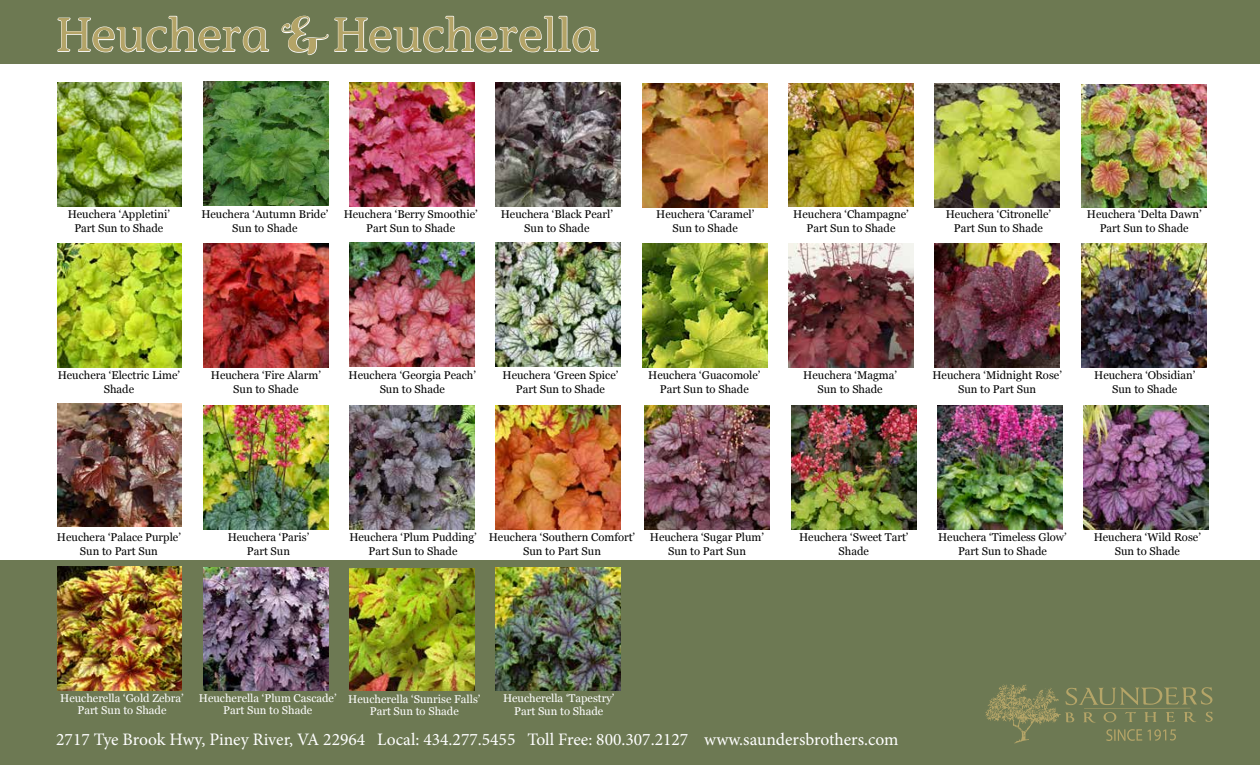
<style>
.page{position:relative;width:1260px;height:765px;background:#fff}
.page>*{position:absolute;margin:0;border:0;box-sizing:border-box;transform-origin:0 0}
.t1{font:500 45px "Stone Inf";color:#b4a467}
.t2{font:17.5px "Minion Pro";color:#fff}
.t3{font:11.25px/13.8px "Georgia";color:#000;text-align:center}
.t4{font:11.25px/12.5px "Georgia";color:#fff;text-align:center}
.s1{font-family:"Hello Script";font-weight:400}
</style>
<div class="page">
<div style="left:0;top:0;width:1260px;height:64px;background:#6d7952"></div>
<svg style="left:57px;top:15px;width:213px;height:38px"></svg>
<svg style="left:281px;top:15px;width:318px;height:41px"></svg>
<img style="left:57px;top:83px;width:125px;height:123px">
<img style="left:204px;top:82px;width:124px;height:123px">
<img style="left:350px;top:83px;width:124px;height:123px">
<img style="left:1082px;top:84px;width:125px;height:124px">
<img style="left:57px;top:244px;width:125px;height:123px">
<img style="left:204px;top:244px;width:124px;height:123px">
<img style="left:496px;top:83px;width:124px;height:123px">
<img style="left:643px;top:244px;width:125px;height:123px">
<img style="left:789px;top:244px;width:125px;height:123px">
<img style="left:935px;top:244px;width:125px;height:123px">
<img style="left:1082px;top:244px;width:125px;height:123px">
<img style="left:350px;top:406px;width:124px;height:123px">
<img style="left:496px;top:406px;width:124px;height:123px">
<img style="left:792px;top:406px;width:124px;height:123px">
<img style="left:1084px;top:406px;width:124px;height:123px">
<img style="left:57px;top:403px;width:125px;height:124px">
<img style="left:204px;top:406px;width:124px;height:123px">
<img style="left:643px;top:84px;width:125px;height:123px">
<img style="left:350px;top:243px;width:124px;height:123px">
<img style="left:789px;top:83px;width:125px;height:124px">
<img style="left:935px;top:84px;width:125px;height:123px">
<img style="left:496px;top:243px;width:124px;height:123px">
<div style="left:0;top:560px;width:1260px;height:205px;background:#6d7953"></div>
<svg style="left:985px;top:684px;width:228px;height:60px"></svg>
<img style="left:938px;top:406px;width:124px;height:123px">
<img style="left:57px;top:567px;width:125px;height:123px">
<img style="left:204px;top:568px;width:124px;height:123px">
<img style="left:350px;top:568px;width:124px;height:123px">
<img style="left:496px;top:568px;width:124px;height:123px">
<img style="left:645px;top:406px;width:125px;height:123px">
<h1 class="t1" style="left:57px;top:6px;width:545px">Heuchera <span class="s1">&amp;</span> Heucherella</h1>
<p class="t3" style="left:68px;top:207px;width:104px">Heuchera ‘Appletini’<br>Part Sun to Shade</p>
<p class="t3" style="left:201px;top:207px;width:129px">Heuchera ‘Autumn Bride’<br>Sun to Shade</p>
<p class="t3" style="left:344px;top:207px;width:136px">Heuchera ‘Berry Smoothie’<br>Part Sun to Shade</p>
<p class="t3" style="left:501px;top:207px;width:114px">Heuchera ‘Black Pearl’<br>Sun to Shade</p>
<p class="t3" style="left:1087px;top:207px;width:116px">Heuchera ‘Delta Dawn’<br>Part Sun to Shade</p>
<p class="t3" style="left:656px;top:207px;width:99px">Heuchera ‘Caramel’<br>Sun to Shade</p>
<p class="t3" style="left:793px;top:207px;width:117px">Heuchera ‘Champagne’<br>Part Sun to Shade</p>
<p class="t3" style="left:946px;top:207px;width:107px">Heuchera ‘Citronelle’<br>Part Sun to Shade</p>
<p class="t3" style="left:58px;top:368px;width:124px">Heuchera ‘Electric Lime’<br>Shade</p>
<p class="t3" style="left:211px;top:368px;width:112px">Heuchera ‘Fire Alarm’<br>Sun to Shade</p>
<p class="t3" style="left:349px;top:368px;width:129px">Heuchera ‘Georgia Peach’<br>Sun to Shade</p>
<p class="t3" style="left:648px;top:368px;width:114px">Heuchera ‘Guacomole’<br>Part Sun to Shade</p>
<p class="t3" style="left:803px;top:368px;width:95px">Heuchera ‘Magma’<br>Sun to Shade</p>
<p class="t3" style="left:932px;top:368px;width:131px">Heuchera ‘Midnight Rose’<br>Sun to Part Sun</p>
<p class="t3" style="left:503px;top:368px;width:117px">Heuchera ‘Green Spice’<br>Part Sun to Shade</p>
<p class="t3" style="left:1094px;top:368px;width:103px">Heuchera ‘Obsidian’<br>Sun to Shade</p>
<p class="t3" style="left:57px;top:530px;width:125px">Heuchera ‘Palace Purple’<br>Sun to Part Sun</p>
<p class="t3" style="left:228px;top:530px;width:83px">Heuchera ‘Paris’<br>Part Sun</p>
<p class="t3" style="left:938px;top:530px;width:130px">Heuchera ‘Timeless Glow’<br>Part Sun to Shade</p>
<p class="t3" style="left:349px;top:530px;width:129px">Heuchera ‘Plum Pudding’<br>Part Sun to Shade</p>
<p class="t3" style="left:489px;top:530px;width:148px">Heuchera ‘Southern Comfort’<br>Sun to Part Sun</p>
<p class="t3" style="left:799px;top:530px;width:111px">Heuchera ‘Sweet Tart’<br>Shade</p>
<p class="t3" style="left:1094px;top:530px;width:109px">Heuchera ‘Wild Rose’<br>Sun to Shade</p>
<p class="t3" style="left:650px;top:530px;width:116px">Heuchera ‘Sugar Plum’<br>Sun to Part Sun</p>
<p class="t4" style="left:60px;top:691px;width:125px">Heucherella ‘Gold Zebra’<br>Part Sun to Shade</p>
<p class="t4" style="left:199px;top:691px;width:139px">Heucherella ‘Plum Cascade’<br>Part Sun to Shade</p>
<p class="t4" style="left:348px;top:692px;width:134px">Heucherella ‘Sunrise Falls’<br>Part Sun to Shade</p>
<p class="t4" style="left:503px;top:690px;width:113px;line-height:13.8px">Heucherella ‘Tapestry’<br>Part Sun to Shade</p>
<h2 class="t2" style="left:56px;top:728px;width:844px">2717 Tye Brook Hwy, Piney River, VA 22964 Local: 434.277.5455 Toll Free: 800.307.2127 www.saundersbrothers.com</h2>
</div>
